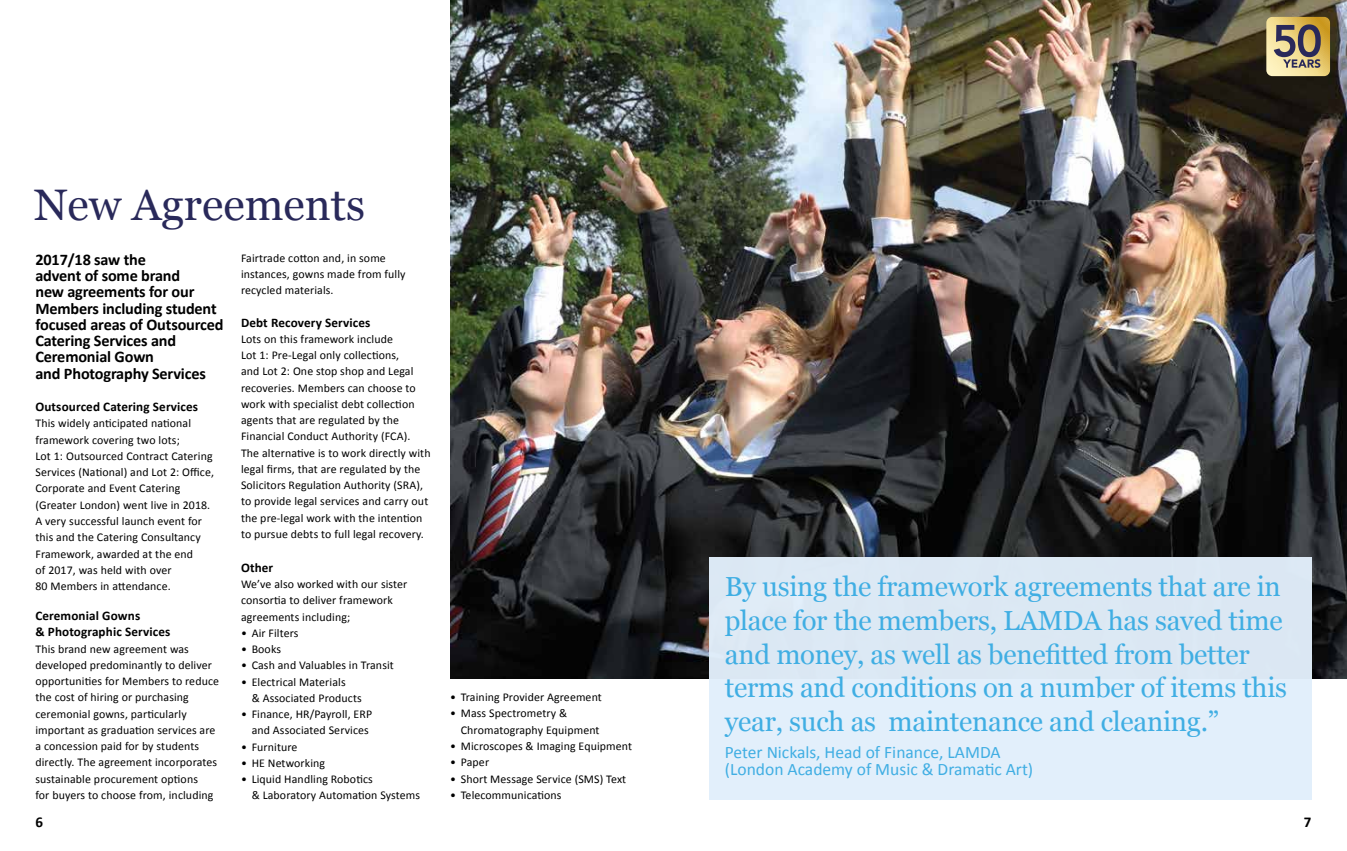
<style>
.page{position:relative;width:1347px;height:851px;background:#fff}
.page>*{position:absolute;margin:0;border:0;box-sizing:border-box;transform-origin:0 0}
.t1{font:44.12px "Georgia";color:#29295a}
.t2{font:27.5px/33.8px "Georgia";letter-spacing:-.01em;color:#40aee3}
.t3{font:17.5px/17.5px "Calibri";color:#40aee3}
.t4{font:700 16.25px/16.2px "Calibri";letter-spacing:-.01em;color:#000}
.t5{font:700 15px "Calibri";color:#000}
.t6{font:700 13.12px/16.2px "Calibri";letter-spacing:.01em;color:#000}
.t7{font:11.88px/16.2px "Calibri";letter-spacing:.01em;color:#000}
</style>
<div class="page">
<img style="left:450px;top:0;width:896px;height:678px">
<svg style="left:1266px;top:17px;width:64px;height:59px;background:#b9a573"></svg>
<div style="left:709px;top:556px;width:602px;height:243px;background:#e2effb"></div>
<h1 class="t1" style="left:34px;top:173px;width:333px">New Agreements</h1>
<h3 class="t4" style="left:35px;top:251px;width:190px">2017/18 saw the<br>advent of some brand<br>new agreements for our<br>Members including student focused areas of Outsourced<br>Catering Services and<br>Ceremonial Gown<br>and Photography Services</h3>
<p class="t6" style="left:35px;top:398px;width:164px">Outsourced Catering Services</p>
<p class="t7" style="left:35px;top:415px;width:180px">This widely anticipated national framework covering two lots;<br>Lot 1: Outsourced Contract Catering<br>Services (National) and Lot 2: Office,<br>Corporate and Event Catering (Greater London) went live in 2018.<br>A very successful launch event for this and the Catering Consultancy<br>Framework, awarded at the end<br>of 2017, was held with over<br>80 Members in attendance.</p>
<p class="t6" style="left:35px;top:607px;width:136px">Ceremonial Gowns<br>&amp; Photographic Services</p>
<p class="t7" style="left:35px;top:640px;width:185px">This brand new agreement was developed predominantly to deliver opportunities for Members to reduce the cost of hiring or purchasing ceremonial gowns, particularly important as graduation services are a concession paid for by students directly. The agreement incorporates sustainable procurement options<br>for buyers to choose from, including</p>
<p class="t7" style="left:241px;top:249px;width:166px">Fairtrade cotton and, in some instances, gowns made from fully recycled materials.</p>
<p class="t6" style="left:241px;top:314px;width:131px">Debt Recovery Services</p>
<p class="t7" style="left:241px;top:331px;width:191px">Lots on this framework include<br>Lot 1: Pre-Legal only collections,<br>and Lot 2: One stop shop and Legal recoveries. Members can choose to work with specialist debt collection agents that are regulated by the Financial Conduct Authority (FCA).<br>The alternative is to work directly with legal firms, that are regulated by the Solicitors Regulation Authority (SRA), to provide legal services and carry out the pre-legal work with the intention to pursue debts to full legal recovery.</p>
<p class="t6" style="left:241px;top:559px;width:34px">Other</p>
<p class="t7" style="left:241px;top:576px;width:168px">We’ve also worked with our sister consortia to deliver framework agreements including;</p>
<p class="t7" style="left:241px;top:624px;width:59px">• Air Filters</p>
<p class="t7" style="left:241px;top:641px;width:42px">• Books</p>
<p class="t7" style="left:241px;top:657px;width:154px">• Cash and Valuables in Transit</p>
<p class="t7" style="left:252px;top:673px;width:112px;text-indent:-11px">• Electrical Materials<br>&amp; Associated Products</p>
<p class="t7" style="left:241px;top:706px;width:133px;text-align:right">• Finance, HR/Payroll, ERP and Associated Services</p>
<p class="t7" style="left:241px;top:738px;width:58px">• Furniture</p>
<p class="t7" style="left:241px;top:754px;width:86px">• HE Networking</p>
<p class="t7" style="left:252px;top:771px;width:170px;text-indent:-11px">• Liquid Handling Robotics<br>&amp; Laboratory Automation Systems</p>
<p class="t7" style="left:450px;top:689px;width:153px">• Training Provider Agreement</p>
<p class="t7" style="left:461px;top:705px;width:140px;text-indent:-11px">• Mass Spectrometry &amp;<br>Chromatography Equipment</p>
<p class="t7" style="left:450px;top:737px;width:183px">• Microscopes &amp; Imaging Equipment</p>
<p class="t7" style="left:450px;top:754px;width:40px">• Paper</p>
<p class="t7" style="left:450px;top:770px;width:178px">• Short Message Service (SMS) Text</p>
<p class="t7" style="left:450px;top:786px;width:113px">• Telecommunications</p>
<h2 class="t2" style="left:725px;top:568px;width:563px">By using the framework agreements that are in place for the members, LAMDA has saved time and money, as well as benefitted from better terms and conditions on a number of items this year, such as maintenance and cleaning.”</h2>
<h3 class="t3" style="left:725px;top:743px;width:310px">Peter Nickals, Head of Finance, LAMDA (London Academy of Music &amp; Dramatic Art)</h3>
<p class="t5" style="left:35px;top:812px;width:9px">6</p>
<p class="t5" style="left:1303px;top:812px;width:9px">7</p>
</div>
